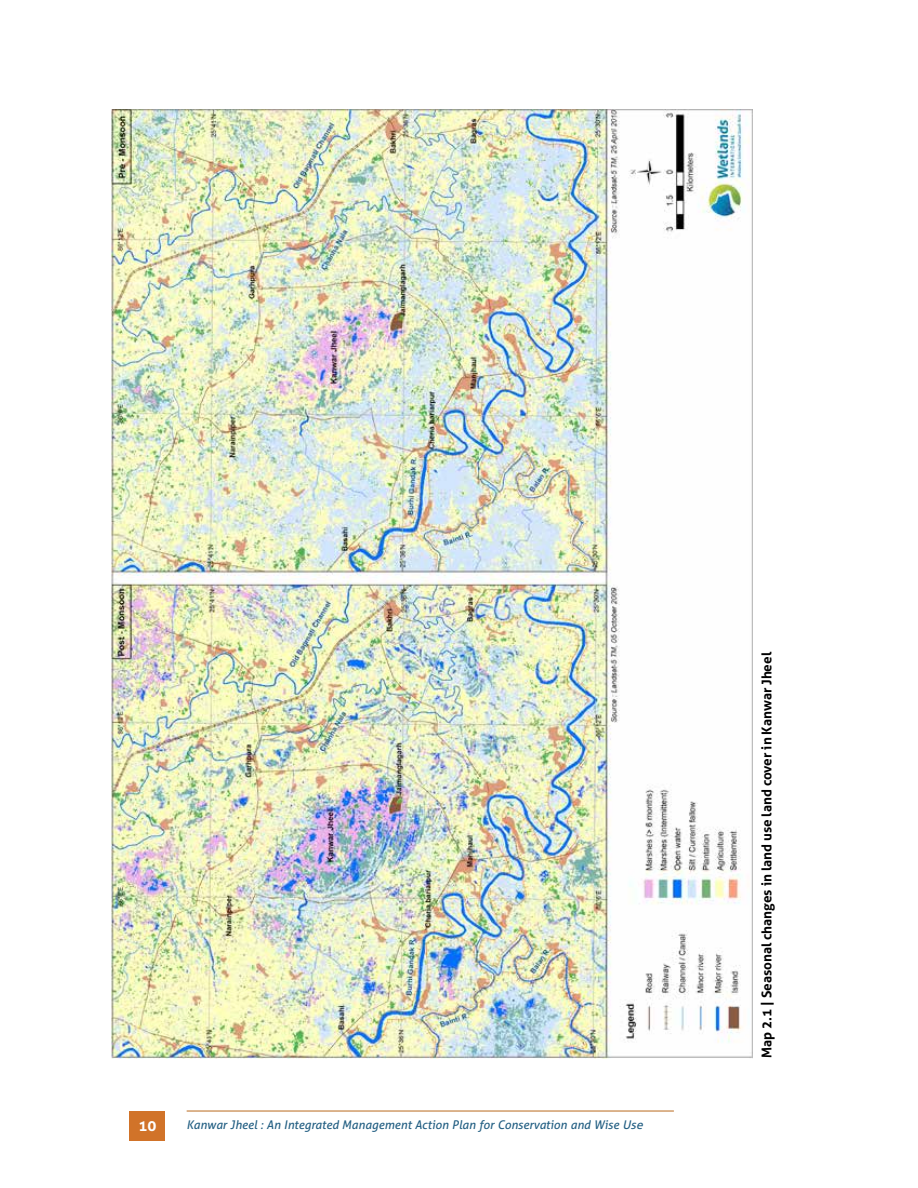
<style>
.page{position:relative;width:918px;height:1188px;background:#fff}
.page>*{position:absolute;margin:0;border:0;box-sizing:border-box;transform-origin:0 0}
.t1{font:700 15px "Aller";color:#fff}
.t2{font:700 13.5px "Aller";color:#000}
.t3{font:italic 12px "Aller";color:#235f83}
.s1{font-style:inherit}
</style>
<div class="page">
<hr style="left:187px;top:1111px;width:487px;height:1px;background:#b9691d">
<div style="left:129px;top:1111px;width:36px;height:30px;background:#d17329"></div>
<img style="left:111px;top:110px;width:642px;height:948px">
<p class="t1" style="left:138px;top:1116px;width:19px">10</p>
<p class="t3" style="left:187px;top:1118px;width:461px">Kanwar Jheel : An Integrated Management Action Plan for Conservation and Wise <span class="s1">Use</span></p>
<p class="t2" style="left:758px;top:1058px;width:408px;rotate:-90deg">Map 2.1 | Seasonal changes in land use land cover in Kanwar Jheel</p>
</div>
